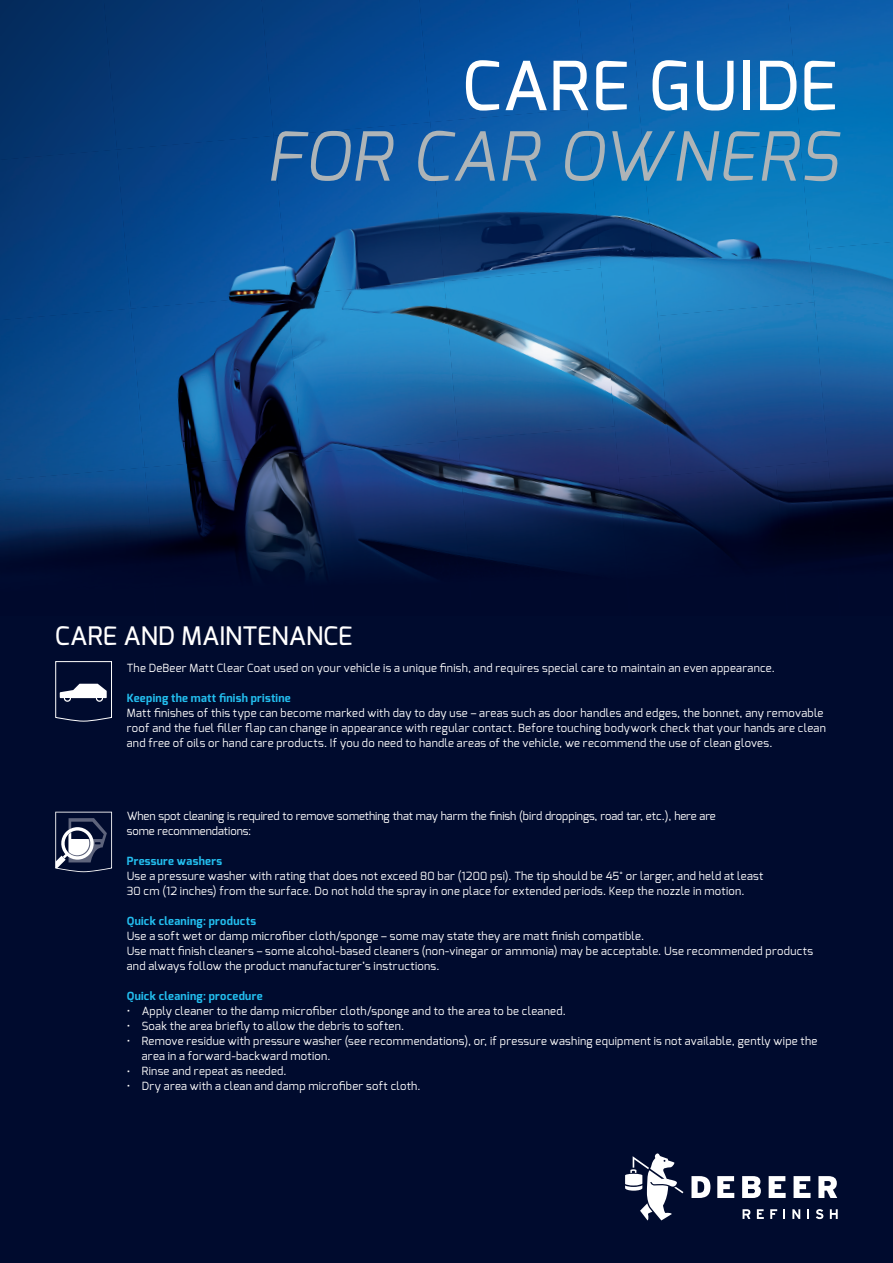
<style>
.page{position:relative;width:893px;height:1263px;background:#000b2e}
.page>*{position:absolute;margin:0;border:0;box-sizing:border-box;transform-origin:0 0}
.t1{font:italic 67.5px "Exo";letter-spacing:.02em;color:#aeb4b7}
.t2{font:500 67.5px "Exo";letter-spacing:.02em;color:#fff}
.t3{font:500 25.5px "Exo";color:#fff}
.t4{font:11.25px/15px "Exo";letter-spacing:.025em;color:#fff}
.t5{font:11.25px/15px "Exo";color:#fff}
.t6{font:700 11.25px "Exo";letter-spacing:.025em;color:#23bff0}
</style>
<div class="page">
<svg style="left:691px;top:1176px;width:19px;height:22px"></svg>
<svg style="left:717px;top:1176px;width:17px;height:22px"></svg>
<svg style="left:743px;top:1209px;width:7px;height:10px"></svg>
<svg style="left:757px;top:1209px;width:7px;height:10px"></svg>
<svg style="left:770px;top:1209px;width:7px;height:10px"></svg>
<svg style="left:783px;top:1209px;width:2px;height:10px"></svg>
<svg style="left:792px;top:1209px;width:8px;height:10px"></svg>
<svg style="left:807px;top:1209px;width:2px;height:10px"></svg>
<svg style="left:816px;top:1209px;width:7px;height:10px"></svg>
<svg style="left:830px;top:1209px;width:8px;height:10px"></svg>
<svg style="left:742px;top:1176px;width:19px;height:22px"></svg>
<svg style="left:769px;top:1176px;width:17px;height:22px"></svg>
<svg style="left:793px;top:1176px;width:17px;height:22px"></svg>
<svg style="left:818px;top:1176px;width:19px;height:22px"></svg>
<svg style="left:625px;top:1153px;width:58px;height:67px"></svg>
<img style="left:0;top:0;width:104px;height:149px">
<img style="left:104px;top:0;width:157px;height:149px">
<img style="left:261px;top:0;width:158px;height:136px">
<img style="left:419px;top:0;width:158px;height:122px">
<img style="left:577px;top:0;width:80px;height:466px">
<img style="left:630px;top:0;width:158px;height:157px">
<img style="left:788px;top:0;width:105px;height:242px">
<img style="left:0;top:149px;width:117px;height:159px">
<img style="left:117px;top:136px;width:156px;height:172px">
<img style="left:273px;top:122px;width:157px;height:173px">
<img style="left:430px;top:108px;width:171px;height:173px">
<img style="left:643px;top:143px;width:171px;height:173px">
<img style="left:0;top:308px;width:131px;height:159px">
<img style="left:131px;top:295px;width:156px;height:172px">
<img style="left:287px;top:281px;width:157px;height:173px">
<img style="left:444px;top:267px;width:171px;height:173px">
<img style="left:809px;top:242px;width:84px;height:267px">
<img style="left:657px;top:302px;width:171px;height:164px">
<img style="left:0;top:467px;width:145px;height:93px">
<img style="left:145px;top:454px;width:156px;height:118px">
<img style="left:301px;top:440px;width:157px;height:133px">
<img style="left:458px;top:426px;width:171px;height:139px">
<img style="left:619px;top:466px;width:157px;height:99px">
<img style="left:776px;top:461px;width:66px;height:101px">
<img style="left:833px;top:509px;width:60px;height:53px">
<svg style="left:55px;top:661px;width:57px;height:61px"></svg>
<div style="left:61px;top:693px;width:45px;height:5px;background:#fff"></div>
<svg style="left:55px;top:812px;width:57px;height:60px"></svg>
<h1 class="t2" style="left:462px;top:43px;width:377px">CARE GUIDE</h1>
<h1 class="t1" style="left:266px;top:113px;width:574px">FOR CAR OWNERS</h1>
<h2 class="t3" style="left:55px;top:619px;width:299px">CARE AND MAINTENANCE</h2>
<p class="t4" style="left:127px;top:661px;width:650px">The DeBeer Matt Clear Coat used on your vehicle is a unique finish, and requires special care to maintain an even appearance.</p>
<p class="t6" style="left:127px;top:691px;width:166px">Keeping the matt finish pristine</p>
<p class="t4" style="left:127px;top:706px;width:701px">Matt finishes of this type can become marked with day to day use – areas such as door handles and edges, the bonnet, any removable roof and the fuel filler flap can change in appearance with regular contact. Before touching bodywork check that your hands are clean and free of oils or hand care products. If you do need to handle areas of the vehicle, we recommend the use of clean gloves.</p>
<p class="t5" style="left:127px;top:809px;width:591px">When spot cleaning is required to remove something that may harm the finish (bird droppings, road tar, etc.), here are some recommendations:</p>
<p class="t6" style="left:127px;top:854px;width:97px">Pressure washers</p>
<p class="t4" style="left:127px;top:868px;width:638px">Use a pressure washer with rating that does not exceed 80 bar (1200 psi). The tip should be 45° or larger, and held at least<br>30 cm (12 inches) from the surface. Do not hold the spray in one place for extended periods. Keep the nozzle in motion.</p>
<p class="t6" style="left:127px;top:914px;width:131px">Quick cleaning: products</p>
<p class="t4" style="left:127px;top:928px;width:688px">Use a soft wet or damp microfiber cloth/sponge – some may state they are matt finish compatible.<br>Use matt finish cleaners – some alcohol-based cleaners (non-vinegar or ammonia) may be acceptable. Use recommended products and always follow the product manufacturer’s instructions.</p>
<p class="t6" style="left:127px;top:989px;width:137px">Quick cleaning: procedure</p>
<p class="t4" style="left:127px;top:1003px;width:440px">• Apply cleaner to the damp microfiber cloth/sponge and to the area to be cleaned.</p>
<p class="t4" style="left:127px;top:1018px;width:279px">• Soak the area briefly to allow the debris to soften.</p>
<p class="t4" style="left:142px;top:1033px;width:677px;text-indent:-15px">• Remove residue with pressure washer (see recommendations), or, if pressure washing equipment is not available, gently wipe the area in a forward-backward motion.</p>
<p class="t4" style="left:127px;top:1063px;width:161px">• Rinse and repeat as needed.</p>
<p class="t4" style="left:127px;top:1078px;width:295px">• Dry area with a clean and damp microfiber soft cloth.</p>
</div>
